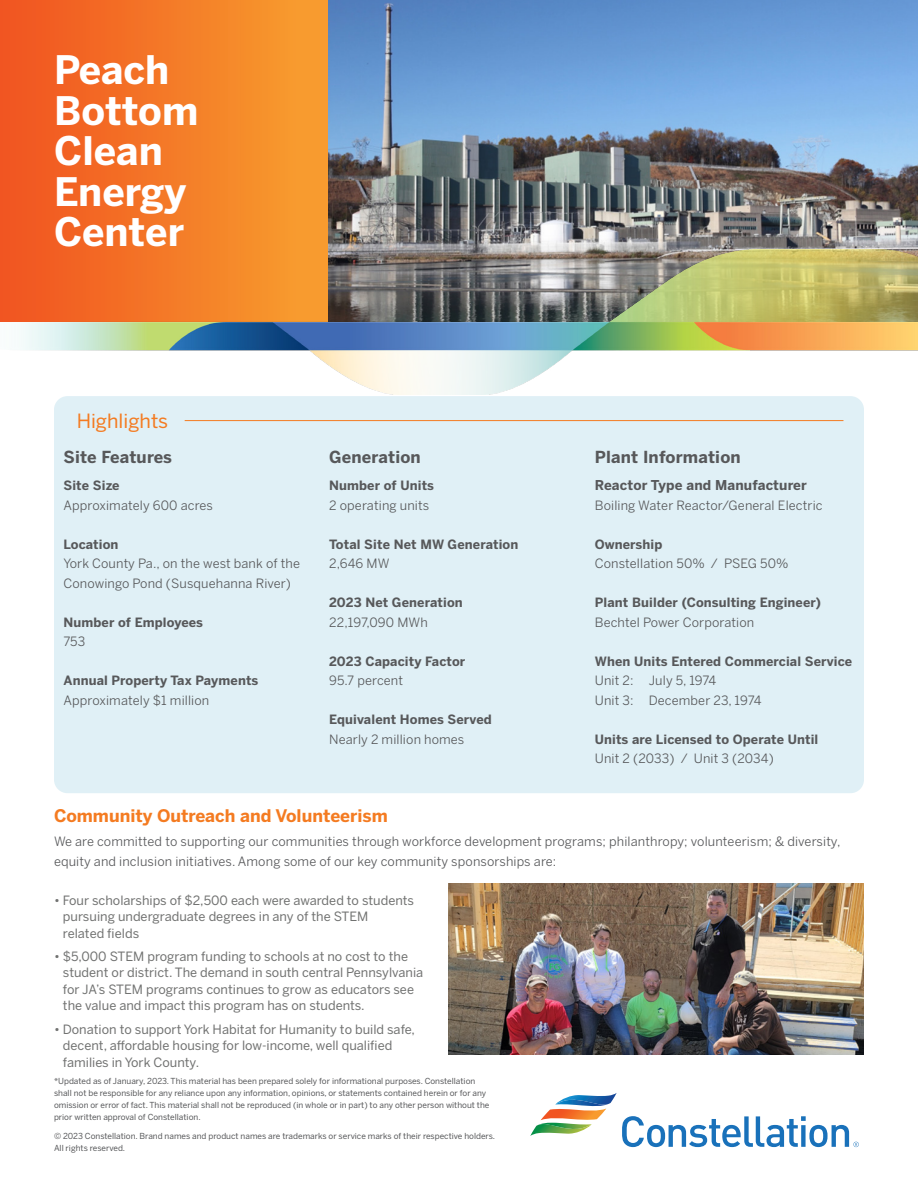
<style>
.page{position:relative;width:918px;height:1188px;background:#fff}
.page>*{position:absolute;margin:0;border:0;box-sizing:border-box;transform-origin:0 0}
.t1{font:700 39px/40.5px "Benton Sans";color:#fff}
.Headline_Cover_18_22{font:19.5px "Benton Sans";color:#f47b21}
.Subhead_1_Bold_166_11_5_16{font:700 17.25px "Benton Sans";color:#f47b21}
.t2{font:700 16.5px "Benton Sans";letter-spacing:.01em;color:#57585a}
.t3{font:700 13.5px "Benton Sans";letter-spacing:.01em;color:#57585a}
.t4{font:12.75px/19.5px "Benton Sans";letter-spacing:.01em;color:#57585a}
.bullet_9_14_before_body{font:12.75px/16.5px "Benton Sans";color:#717271}
.t5{font:700 12.75px "Benton Sans";letter-spacing:.01em;color:#57585a}
.Copyright_6_8{font:8.25px/12px "Benton Sans";color:#57585a}
</style>
<div class="page">
<img style="left:327px;top:0;width:591px;height:249px">
<div style="left:0;top:0;width:327px;height:322px;background:linear-gradient(to right,#f05220,#f8a02f)"></div>
<img style="left:0;top:249px;width:918px;height:145px">
<div style="left:54px;top:396px;width:810px;height:397px;background:#e0f0f6;border-radius:14px"></div>
<hr style="left:185px;top:420px;width:658px;height:1px;background:#f47b21">
<svg style="left:530px;top:1093px;width:329px;height:54px"></svg>
<img style="left:449px;top:884px;width:415px;height:170px">
<p class="t1" style="left:54px;top:49px;width:117px">Peach</p>
<p class="t1" style="left:54px;top:90px;width:146px">Bottom<br>Clean</p>
<p class="t1" style="left:54px;top:171px;width:134px">Energy</p>
<p class="t1" style="left:54px;top:211px;width:132px">Center</p>
<p class="Headline_Cover_18_22" style="left:77px;top:409px;width:93px">Highlights</p>
<p class="t2" style="left:63px;top:448px;width:110px">Site Features</p>
<p class="t5" style="left:63px;top:478px;width:58px">Site Size</p>
<p class="t4" style="left:63px;top:495px;width:151px">Approximately 600 acres</p>
<p class="t5" style="left:63px;top:537px;width:57px">Location</p>
<p class="t4" style="left:63px;top:554px;width:238px">York County Pa., on the west bank of the<br>Conowingo Pond (Susquehanna River)</p>
<p class="t5" style="left:63px;top:615px;width:141px">Number of Employees</p>
<p class="t4" style="left:63px;top:632px;width:23px">753</p>
<p class="t5" style="left:63px;top:673px;width:196px">Annual Property Tax Payments</p>
<p class="t4" style="left:63px;top:690px;width:147px">Approximately $1 million</p>
<p class="t2" style="left:329px;top:448px;width:93px">Generation</p>
<p class="t5" style="left:329px;top:478px;width:106px">Number of Units</p>
<p class="t4" style="left:329px;top:495px;width:102px">2 operating units</p>
<p class="t5" style="left:329px;top:537px;width:191px">Total Site Net MW Generation</p>
<p class="t4" style="left:329px;top:554px;width:62px">2,646 MW</p>
<p class="t5" style="left:329px;top:595px;width:135px">2023 Net Generation</p>
<p class="t4" style="left:329px;top:612px;width:100px">22,197,090 MWh</p>
<p class="t5" style="left:329px;top:654px;width:138px">2023 Capacity Factor</p>
<p class="t4" style="left:329px;top:671px;width:75px">95.7 percent</p>
<p class="t5" style="left:329px;top:712px;width:164px">Equivalent Homes Served</p>
<p class="t4" style="left:329px;top:729px;width:137px">Nearly 2 million homes</p>
<p class="t2" style="left:595px;top:448px;width:147px">Plant Information</p>
<p class="t3" style="left:595px;top:477px;width:214px">Reactor Type and Manufacturer</p>
<p class="t4" style="left:595px;top:495px;width:229px">Boiling Water Reactor/General Electric</p>
<p class="t5" style="left:595px;top:537px;width:69px">Ownership</p>
<p class="t4" style="left:595px;top:554px;width:195px">Constellation 50% / PSEG 50%</p>
<p class="t5" style="left:595px;top:595px;width:228px">Plant Builder (Consulting Engineer)</p>
<p class="t4" style="left:595px;top:612px;width:161px">Bechtel Power Corporation</p>
<p class="t5" style="left:595px;top:654px;width:259px">When Units Entered Commercial Service</p>
<p class="t4" style="left:595px;top:671px;width:123px">Unit 2: July 5, 1974</p>
<p class="t4" style="left:595px;top:690px;width:168px">Unit 3: December 23, 1974</p>
<p class="t5" style="left:595px;top:732px;width:225px">Units are Licensed to Operate Until</p>
<p class="t4" style="left:595px;top:749px;width:180px">Unit 2 (2033) / Unit 3 (2034)</p>
<p class="Subhead_1_Bold_166_11_5_16" style="left:54px;top:806px;width:335px">Community Outreach and Volunteerism</p>
<p class="t4" style="left:54px;top:832px;width:788px">We are committed to supporting our communities through workforce development programs; philanthropy; volunteerism; &amp; diversity, equity and inclusion initiatives. Among some of our key community sponsorships are:</p>
<p class="bullet_9_14_before_body" style="left:63px;top:892px;width:353px;text-indent:-9px">• Four scholarships of $2,500 each were awarded to students pursuing undergraduate degrees in any of the STEM<br>related fields</p>
<p class="bullet_9_14_before_body" style="left:63px;top:948px;width:362px;text-indent:-9px">• $5,000 STEM program funding to schools at no cost to the student or district. The demand in south central Pennsylvania for JA’s STEM programs continues to grow as educators see the value and impact this program has on students.</p>
<p class="bullet_9_14_before_body" style="left:63px;top:1021px;width:354px;text-indent:-9px">• Donation to support York Habitat for Humanity to build safe, decent, affordable housing for low-income, well qualified families in York County.</p>
<p class="Copyright_6_8" style="left:54px;top:1075px;width:437px">*Updated as of January, 2023. This material has been prepared solely for informational purposes. Constellation shall not be responsible for any reliance upon any information, opinions, or statements contained herein or for any omission or error of fact. This material shall not be reproduced (in whole or in part) to any other person without the prior written approval of Constellation.</p>
<p class="Copyright_6_8" style="left:54px;top:1129px;width:443px">© 2023 Constellation. Brand names and product names are trademarks or service marks of their respective holders.<br>All rights reserved.</p>
</div>
